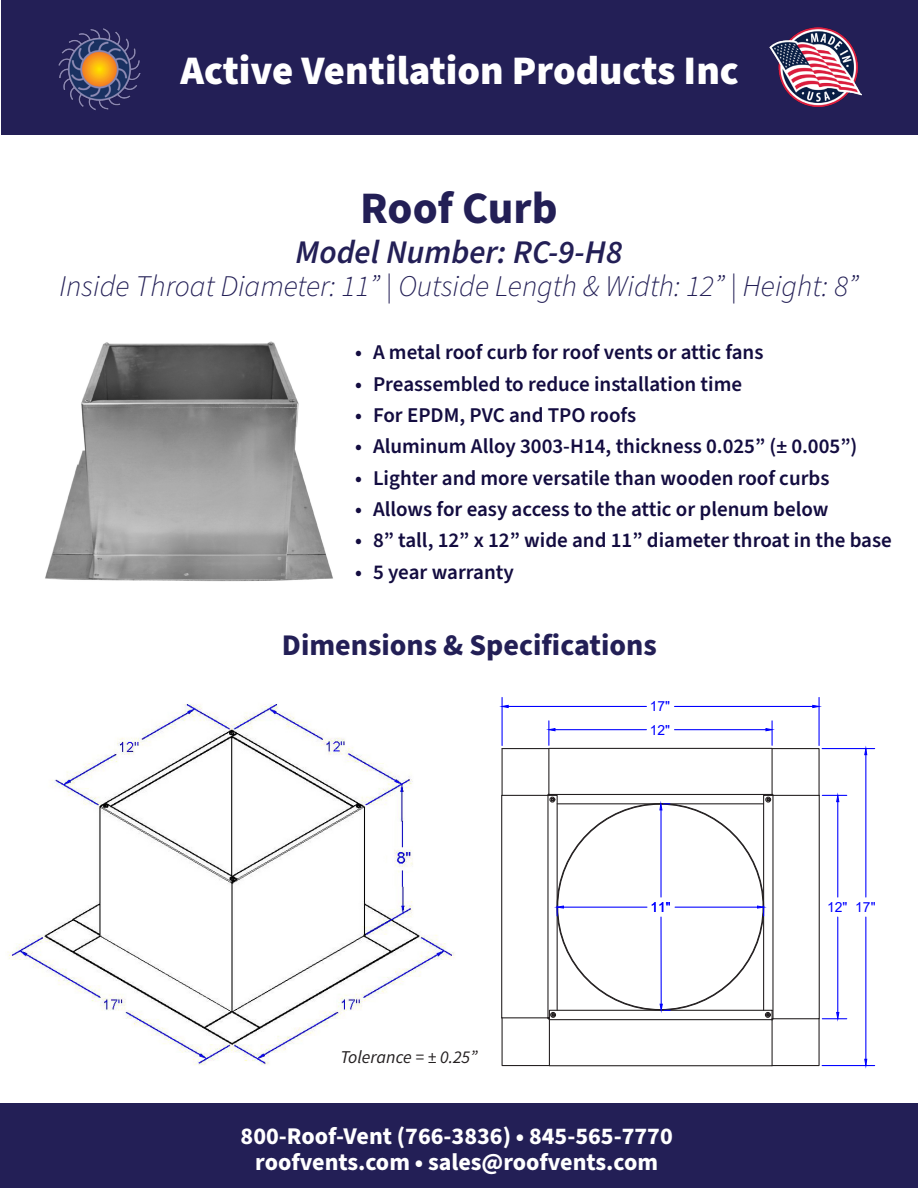
<style>
.page{position:relative;width:918px;height:1188px;background:#fff}
.page>*{position:absolute;margin:0;border:0;box-sizing:border-box;transform-origin:0 0}
.t1{font:700 45px "Source Sans Pro";color:#231f56}
.t2{font:900 40.5px "Source Sans Pro";color:#fff}
.t3{font:italic 600 33px "Source Sans Pro";color:#231f56}
.t4{font:italic 300 30px "Source Sans Pro";color:#231f56}
.t5{font:700 30px "Source Sans Pro";color:#231f56}
.t6{font:700 24px/25.5px "Source Sans Pro";color:#fff;text-align:center}
.t7{font:600 21px "Source Sans Pro";color:#130c40}
.t8{font:italic 18px "Source Sans Variable";color:#231f20}
.t9{font:13.95px "Arial";color:#00f}
</style>
<div class="page">
<div style="left:1px;top:0;width:917px;height:135px;background:#231f56"></div>
<img style="left:58px;top:28px;width:83px;height:83px">
<img style="left:769px;top:28px;width:92px;height:79px">
<div style="left:0;top:1104px;width:918px;height:84px;background:#231f56"></div>
<img style="left:45px;top:341px;width:288px;height:240px">
<img style="left:7px;top:704px;width:448px;height:362px">
<svg style="left:499px;top:697px;width:377px;height:372px"></svg>
<h2 class="t2" style="left:180px;top:42px;width:560px">Active Ventilation Products Inc</h2>
<p class="t1" style="left:360px;top:178px;width:199px">Roof Curb</p>
<p class="t3" style="left:296px;top:230px;width:328px">Model Number: RC-9-H8</p>
<p class="t4" style="left:60px;top:266px;width:800px">Inside Throat Diameter: 11” | Outside Length &amp; Width: 12” | Height: 8”</p>
<p class="t7" style="left:355px;top:338px;width:410px">• A metal roof curb for roof vents or attic fans</p>
<p class="t7" style="left:355px;top:370px;width:388px">• Preassembled to reduce installation time</p>
<p class="t7" style="left:355px;top:401px;width:282px">• For EPDM, PVC and TPO roofs</p>
<p class="t7" style="left:355px;top:432px;width:504px">• Aluminum Alloy 3003-H14, thickness 0.025” (± 0.005”)</p>
<p class="t7" style="left:355px;top:464px;width:476px">• Lighter and more versatile than wooden roof curbs</p>
<p class="t7" style="left:355px;top:495px;width:475px">• Allows for easy access to the attic or plenum below</p>
<p class="t7" style="left:355px;top:526px;width:538px">• 8” tall, 12” x 12” wide and 11” diameter throat in the base</p>
<p class="t7" style="left:355px;top:558px;width:160px">• 5 year warranty</p>
<p class="t5" style="left:282px;top:624px;width:376px">Dimensions &amp; Specifications</p>
<p class="t9" style="left:650px;top:697px;width:22px">17"</p>
<p class="t9" style="left:650px;top:720px;width:22px">12"</p>
<p class="t8" style="left:341px;top:1047px;width:139px">Tolerance = ± 0.25”</p>
<p class="t9" style="left:650px;top:898px;width:22px">11"</p>
<p class="t9" style="left:827px;top:898px;width:50px">12" 17"</p>
<p class="t6" style="left:241px;top:1124px;width:434px">800-Roof-Vent (766-3836) • 845-565-7770 roofvents.com • sales@roofvents.com</p>
</div>
